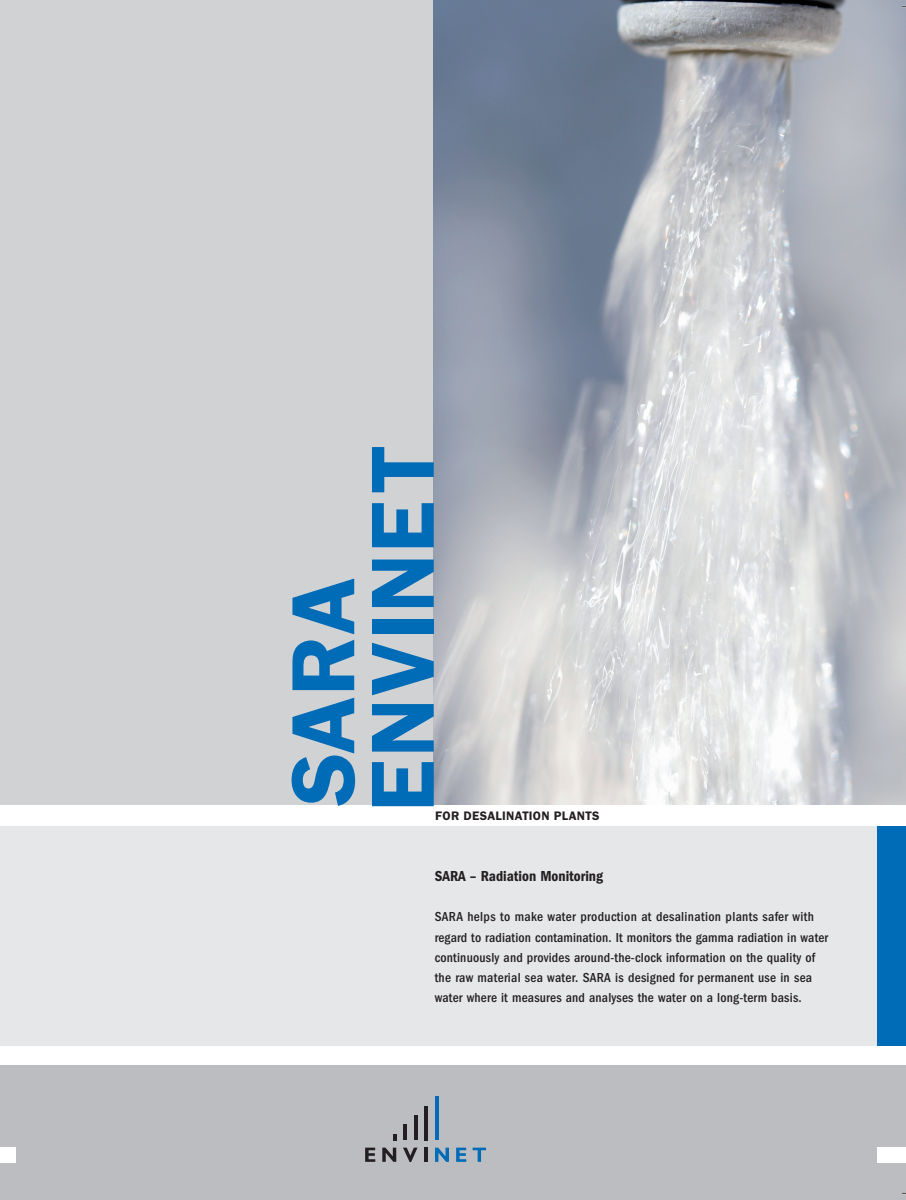
<style>
.page{position:relative;width:906px;height:1200px;background:#fff}
.page>*{position:absolute;margin:0;border:0;box-sizing:border-box;transform-origin:0 0}
.t1{font:600 92.55px/79.5px "Franklin Goth EFOP";letter-spacing:.01em;color:#006bb6}
.t2{font:15px "ITC Franklin Gothic Std Dm Cd";color:#231f20}
.t3{font:500 condensed 13.5px/20.1px "ITC Franklin Gothic Std";letter-spacing:.015em;color:#231f20}
.t4{font:600 12.75px "Franklin Goth EFOP";letter-spacing:.025em;color:#231f20}
</style>
<div class="page">
<div style="left:0;top:0;width:535px;height:818px;background:#d1d2d4"></div>
<div style="left:0;top:826px;width:906px;height:220px;background:#e6e7e9"></div>
<div style="left:0;top:1066px;width:906px;height:134px;background:#bcbdc0"></div>
<div style="left:877px;top:826px;width:29px;height:220px;background:#006bb6"></div>
<hr style="left:0;top:0;width:1px;height:724px;background:#006bb6">
<div style="left:877px;top:1147px;width:29px;height:15px;background:#fff"></div>
<div style="left:0;top:1147px;width:16px;height:15px;background:#fff"></div>
<hr style="left:424px;top:1106px;width:4px;height:34px;background:#231f20">
<hr style="left:414px;top:1115px;width:3px;height:25px;background:#231f20">
<hr style="left:403px;top:1124px;width:4px;height:16px;background:#231f20">
<svg style="left:393px;top:1134px;width:3px;height:6px"></svg>
<hr style="left:435px;top:1096px;width:3px;height:44px;background:#006bb6">
<svg style="left:365px;top:1147px;width:10px;height:15px"></svg>
<svg style="left:382px;top:1147px;width:14px;height:15px"></svg>
<svg style="left:403px;top:1147px;width:14px;height:15px"></svg>
<hr style="left:424px;top:1147px;width:4px;height:15px;background:#231f20">
<svg style="left:435px;top:1147px;width:14px;height:15px"></svg>
<svg style="left:456px;top:1147px;width:10px;height:15px"></svg>
<svg style="left:473px;top:1147px;width:13px;height:15px"></svg>
<img style="left:434px;top:0;width:472px;height:806px">
<div style="left:0;top:806px;width:906px;height:20px;background:#fff"></div>
<h1 class="t1" style="left:291px;top:812px;width:367px;rotate:-90deg">SARA<br>ENVINET</h1>
<p class="t4" style="left:435px;top:811px;width:166px">FOR DESALINATION PLANTS</p>
<p class="t2" style="left:435px;top:871px;width:170px">SARA – Radiation Monitoring</p>
<p class="t3" style="left:435px;top:908px;width:395px">SARA helps to make water production at desalination plants safer with regard to radiation contamination. It monitors the gamma radiation in water continuously and provides around-the-clock information on the quality of the raw material sea water. SARA is designed for permanent use in sea water where it measures and analyses the water on a long-term basis.</p>
</div>
